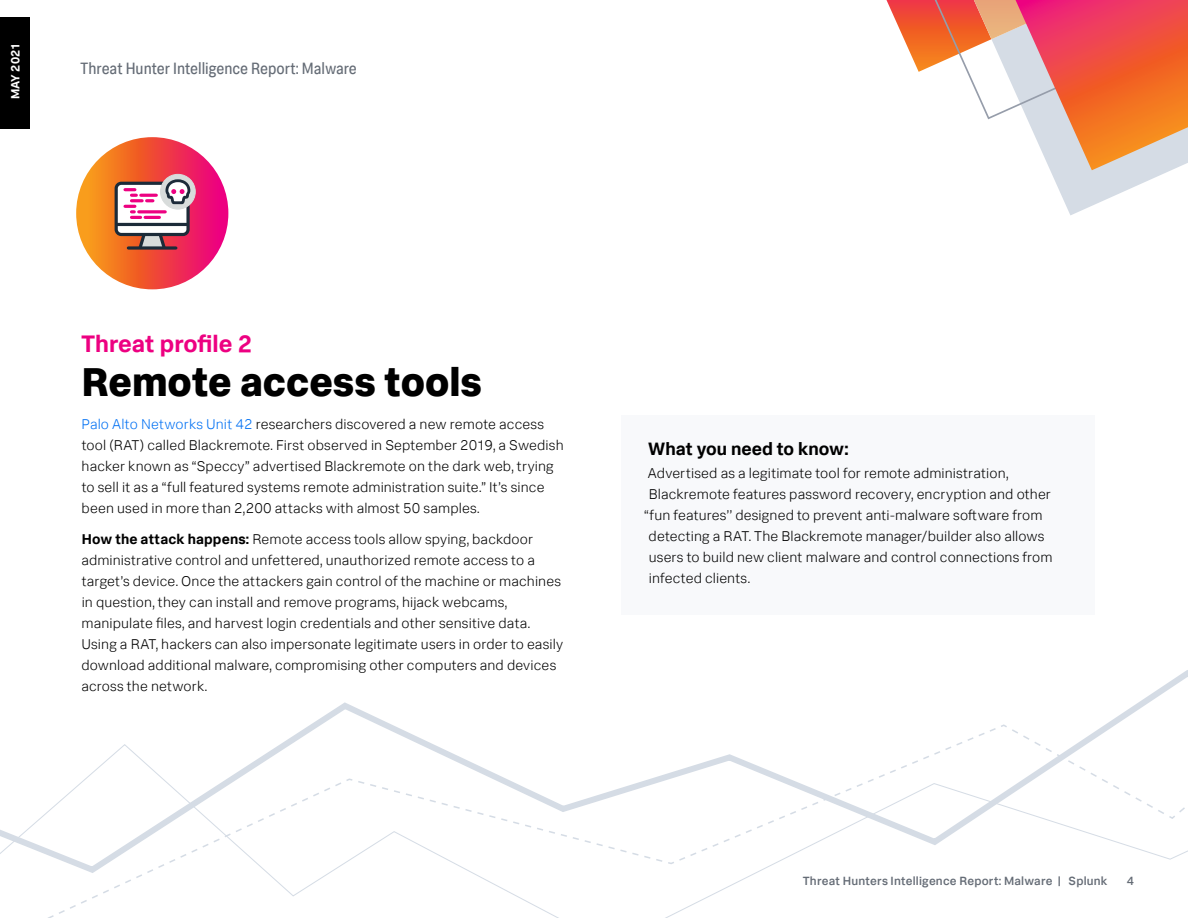
<style>
.page{position:relative;width:1188px;height:918px;background:#fff}
.page>*{position:absolute;margin:0;border:0;box-sizing:border-box;transform-origin:0 0}
.t1{font:800 40.5px "Splunk Data Sans Pro";color:#000}
.t2{font:700 24px "Splunk Data Sans Pro";color:#ed0081}
.t3{font:700 18px "Splunk Data Sans Pro";color:#000}
.t4{font:16.5px "Splunk Data Sans Pro Cd";color:#656c76}
.t5{font:300 14.25px/21px "Splunk Data Sans Pro";letter-spacing:.01em;color:#000}
.t6{font:500 12px "Splunk Data Sans Pro";letter-spacing:.015em;color:#656c76}
.t7{font:700 12px "Splunk Data Sans Pro";color:#fff}
.s1{color:#0070f3}
.s2{font-weight:700}
</style>
<div class="page">
<svg style="left:886px;top:0;width:302px;height:215px"></svg>
<div style="left:0;top:17px;width:30px;height:112px;background:#000"></div>
<div style="left:621px;top:415px;width:474px;height:72px;background:#f8f9fb"></div>
<div style="left:621px;top:468px;width:474px;height:146px;background:#f8f9fb"></div>
<svg style="left:0;top:670px;width:1188px;height:248px"></svg>
<svg style="left:76px;top:137px;width:152px;height:152px;background:#f04f3f"></svg>
<svg style="left:128px;top:246px;width:48px;height:4px"></svg>
<svg style="left:116px;top:183px;width:72px;height:51px"></svg>
<div style="left:115px;top:182px;width:75px;height:54px;border:3px solid #1c2b39;border-radius:5px"></div>
<hr style="left:117px;top:223px;width:70px;height:3px;background:#1c2b39">
<svg style="left:136px;top:230px;width:32px;height:20px"></svg>
<div style="left:161px;top:174px;width:34px;height:35px;background:#d8dcdb;border-radius:50%"></div>
<div style="left:160px;top:174px;width:35px;height:35px;border:1px solid #d8dcdb;border-radius:50%"></div>
<svg style="left:164px;top:178px;width:28px;height:28px"></svg>
<hr style="left:141px;top:194px;width:15px;height:3px;background:#ed0181">
<hr style="left:139px;top:210px;width:26px;height:3px;background:#ed0181">
<svg style="left:125px;top:188px;width:28px;height:31px"></svg>
<hr style="left:145px;top:216px;width:14px;height:3px;background:#ed0181">
<p class="t7" style="left:8px;top:99px;width:58px;rotate:-90deg">MAY 2021</p>
<p class="t4" style="left:80px;top:59px;width:278px">Threat Hunter Intelligence Report: Malware</p>
<h2 class="t2" style="left:81px;top:329px;width:173px">Threat profile 2</h2>
<h1 class="t1" style="left:82px;top:357px;width:402px">Remote access tools</h1>
<p class="t5" style="left:82px;top:413px;width:484px"><span class="s1">Palo Alto Networks Unit 42</span> researchers discovered a new remote access tool (RAT) called Blackremote. First observed in September 2019, a Swedish hacker known as “Speccy” advertised Blackremote on the dark web, trying to sell it as a “full featured systems remote administration suite.” It’s since been used in more than 2,200 attacks with almost 50 samples.</p>
<p class="t5" style="left:81px;top:529px;width:483px"><span class="s2">How the attack happens:</span> Remote access tools allow spying, backdoor administrative control and unfettered, unauthorized remote access to a target’s device. Once the attackers gain control of the machine or machines in question, they can install and remove programs, hijack webcams, manipulate files, and harvest login credentials and other sensitive data.<br>Using a RAT, hackers can also impersonate legitimate users in order to easily download additional malware, compromising other computers and devices across the network.</p>
<p class="t3" style="left:648px;top:438px;width:202px">What you need to know:</p>
<p class="t5" style="left:648px;top:463px;width:362px">Advertised as a legitimate tool for remote administration,</p>
<p class="t5" style="left:649px;top:484px;width:404px">Blackremote features password recovery, encryption and other</p>
<p class="t5" style="left:644px;top:505px;width:400px">“fun features’’ designed to prevent anti-malware software from</p>
<p class="t5" style="left:649px;top:526px;width:397px">detecting a RAT. The Blackremote manager/builder also allows</p>
<p class="t5" style="left:649px;top:547px;width:405px">users to build new client malware and control connections from</p>
<p class="t5" style="left:649px;top:568px;width:103px">infected clients.</p>
<p class="t6" style="left:803px;top:873px;width:306px">Threat Hunters Intelligence Report: Malware | Splunk</p>
<p class="t6" style="left:1127px;top:873px;width:9px">4</p>
</div>
